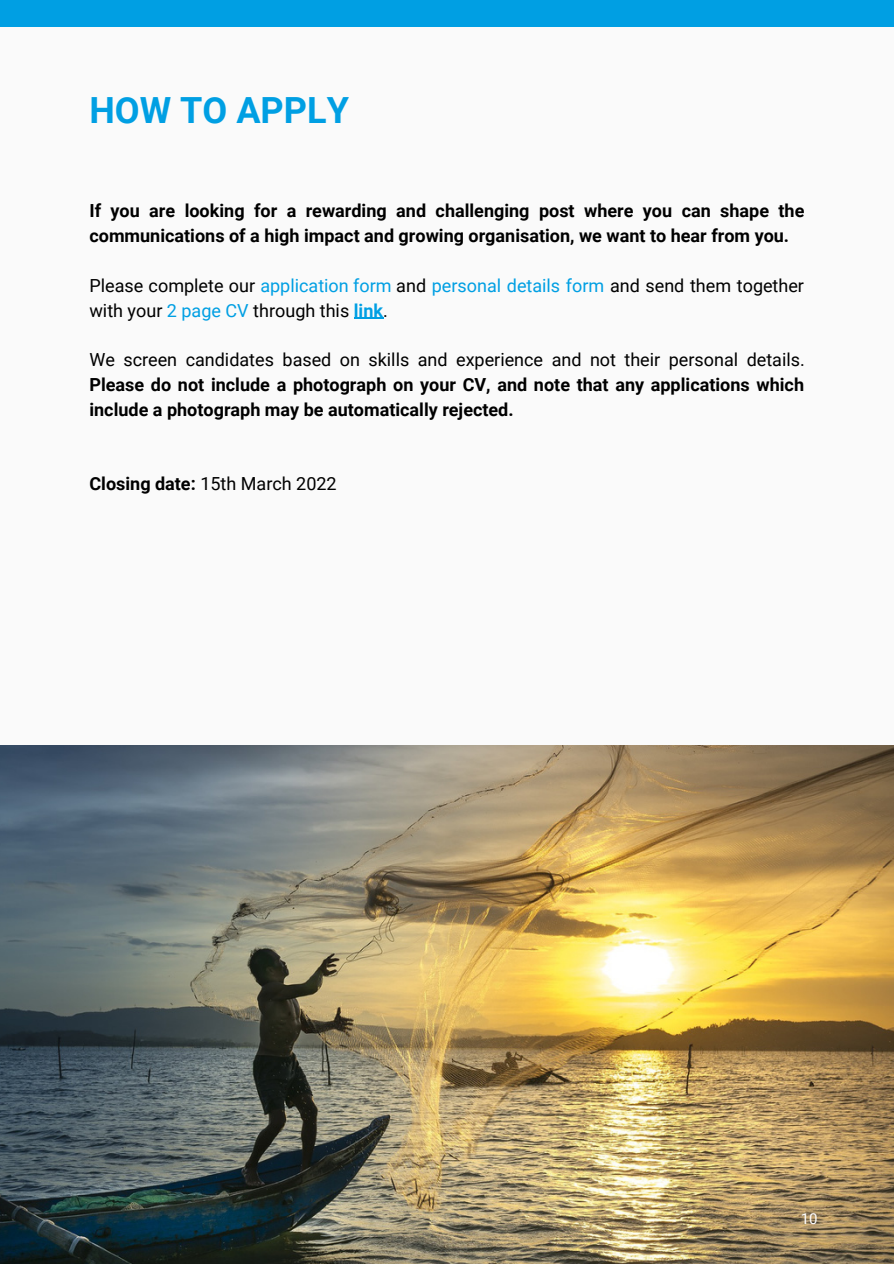
<style>
.page{position:relative;width:894px;height:1264px;background:#fff}
.page>*{position:absolute;margin:0;border:0;box-sizing:border-box;transform-origin:0 0}
.t1{font:700 36px "Roboto";color:#009fe3}
.t2{font:700 18px/24.8px "Roboto";color:#000}
.t3{font:18px/24.8px "Roboto";color:#000}
.t4{font:15px "Roboto";color:#fff}
.s1{color:#009fe3}
.s2{font-weight:700;color:#009fe3}
.s3{font-weight:400}
.s4{font-weight:700}
</style>
<div class="page">
<div style="left:0;top:0;width:893px;height:1263px;background:#fafafa"></div>
<div style="left:0;top:0;width:893px;height:27px;background:#009fe3"></div>
<img style="left:0;top:745px;width:893px;height:518px">
<svg style="left:354px;top:318px;width:29px;height:1px"></svg>
<p class="t1" style="left:89px;top:89px;width:261px">HOW TO APPLY</p>
<p class="t2" style="left:89px;top:199px;width:716px">If you are looking for a rewarding and challenging post where you can shape the communications of a high impact and growing organisation, we want to hear from you.</p>
<p class="t3" style="left:89px;top:273px;width:716px">Please complete our <span class="s1">application form</span> and <span class="s1">personal details form</span> and send them together with your <span class="s1">2 page CV</span> through this <span class="s2">link</span>.</p>
<p class="t2" style="left:89px;top:347px;width:716px;text-align:justify"><span class="s3">We screen candidates based on skills and experience and not their personal details.<br></span>Please do not include a photograph on your CV, and note that any applications which include a photograph may be automatically rejected.</p>
<p class="t3" style="left:89px;top:471px;width:249px"><span class="s4">Closing date:</span> 15th March 2022</p>
<p class="t4" style="left:800px;top:1209px;width:18px">10</p>
</div>
